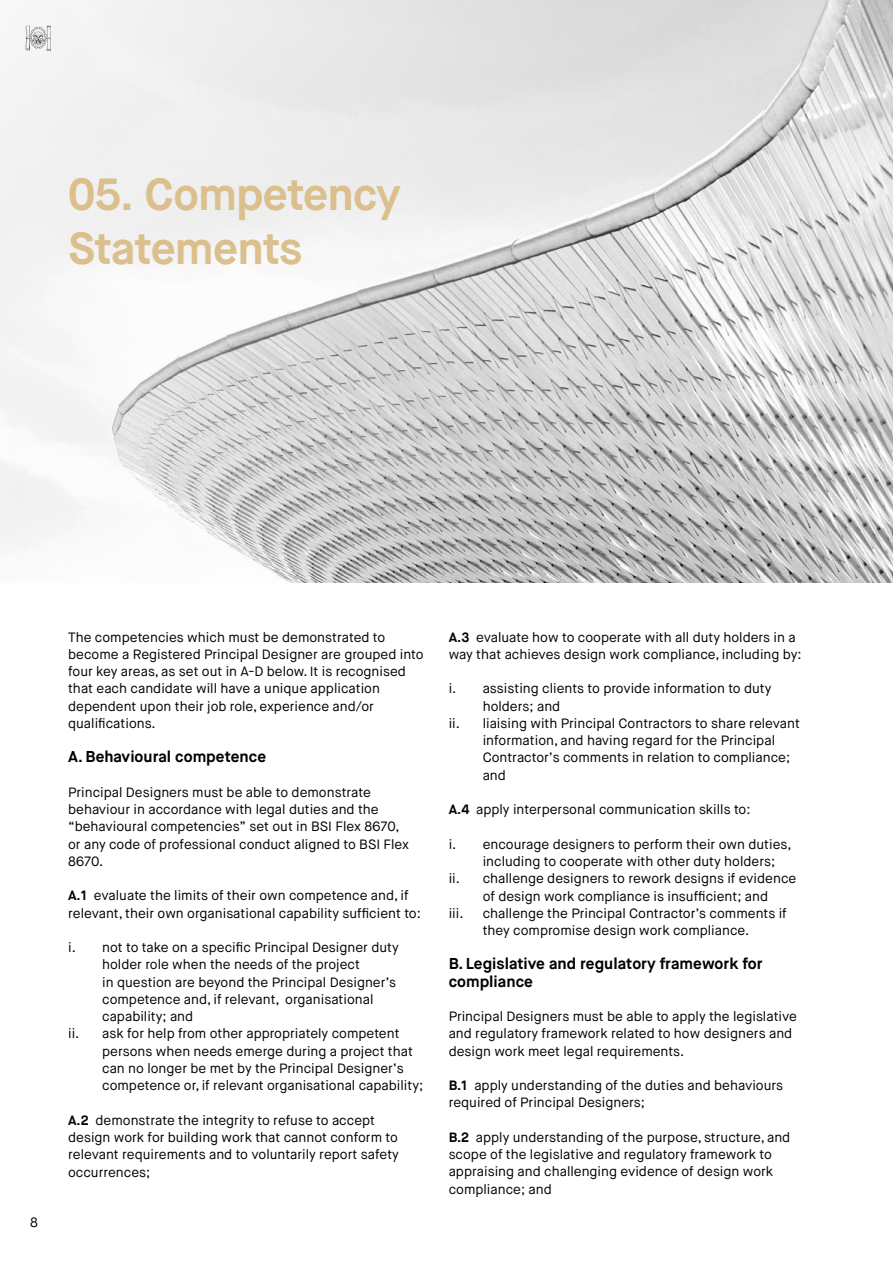
<style>
.page{position:relative;width:893px;height:1263px;background:#fff}
.page>*{position:absolute;margin:0;border:0;box-sizing:border-box;transform-origin:0 0}
.t1{font:700 45px/54px "Maison Neue";letter-spacing:-.02em;color:#dbc08e}
.t2{font:700 15.75px/17.2px "Maison Neue";color:#000}
.t3{font:13.5px/17.2px "Maison Neue";color:#000}
.s1{font-weight:700}
</style>
<div class="page">
<img style="left:860px;top:0;width:33px;height:583px">
<svg style="left:0;top:0;width:860px;height:583px"></svg>
<svg style="left:26px;top:26px;width:25px;height:25px"></svg>
<h1 class="t1" style="left:68px;top:168px;width:334px">05. Competency<br>Statements</h1>
<p class="t3" style="left:30px;top:1213px;width:9px">8</p>
<p class="t3" style="left:68px;top:628px;width:357px">The competencies which must be demonstrated to become a Registered Principal Designer are grouped into four key areas, as set out in A-D below. It is recognised that each candidate will have a unique application dependent upon their job role, experience and/or qualifications.</p>
<p class="t2" style="left:68px;top:748px;width:200px">A. Behavioural competence</p>
<p class="t3" style="left:68px;top:784px;width:342px">Principal Designers must be able to demonstrate behaviour in accordance with legal duties and the “behavioural competencies” set out in BSI Flex 8670, or any code of professional conduct aligned to BSI Flex 8670.</p>
<p class="t3" style="left:68px;top:887px;width:354px"><span class="s1">A.1</span> evaluate the limits of their own competence and, if relevant, their own organisational capability sufficient to:</p>
<p class="t3" style="left:68px;top:939px;width:332px">i. not to take on a specific Principal Designer duty</p>
<p class="t3" style="left:102px;top:956px;width:259px">holder role when the needs of the project</p>
<p class="t3" style="left:102px;top:973px;width:296px">in question are beyond the Principal Designer’s</p>
<p class="t3" style="left:102px;top:991px;width:273px">competence and, if relevant, organisational</p>
<p class="t3" style="left:102px;top:1008px;width:93px">capability; and</p>
<p class="t3" style="left:68px;top:1025px;width:333px">ii. ask for help from other appropriately competent</p>
<p class="t3" style="left:102px;top:1042px;width:312px">persons when needs emerge during a project that</p>
<p class="t3" style="left:102px;top:1060px;width:303px">can no longer be met by the Principal Designer’s</p>
<p class="t3" style="left:102px;top:1077px;width:323px">competence or, if relevant organisational capability;</p>
<p class="t3" style="left:68px;top:1111px;width:332px"><span class="s1">A.2</span> demonstrate the integrity to refuse to accept design work for building work that cannot conform to relevant requirements and to voluntarily report safety occurrences;</p>
<p class="t3" style="left:449px;top:628px;width:354px"><span class="s1">A.3</span> evaluate how to cooperate with all duty holders in a way that achieves design work compliance, including by:</p>
<p class="t3" style="left:449px;top:680px;width:324px">i. assisting clients to provide information to duty</p>
<p class="t3" style="left:483px;top:697px;width:79px">holders; and</p>
<p class="t3" style="left:449px;top:715px;width:353px">ii. liaising with Principal Contractors to share relevant</p>
<p class="t3" style="left:483px;top:732px;width:294px">information, and having regard for the Principal</p>
<p class="t3" style="left:483px;top:749px;width:309px">Contractor’s comments in relation to compliance;</p>
<p class="t3" style="left:483px;top:766px;width:25px">and</p>
<p class="t3" style="left:449px;top:801px;width:303px"><span class="s1">A.4</span> apply interpersonal communication skills to:</p>
<p class="t3" style="left:449px;top:835px;width:344px">i. encourage designers to perform their own duties,</p>
<p class="t3" style="left:483px;top:853px;width:294px">including to cooperate with other duty holders;</p>
<p class="t3" style="left:449px;top:870px;width:349px">ii. challenge designers to rework designs if evidence</p>
<p class="t3" style="left:483px;top:887px;width:287px">of design work compliance is insufficient; and</p>
<p class="t3" style="left:449px;top:904px;width:16px">iii.</p>
<p class="t3" style="left:483px;top:904px;width:306px">challenge the Principal Contractor’s comments if they compromise design work compliance.</p>
<p class="t2" style="left:449px;top:955px;width:315px">B. Legislative and regulatory framework for compliance</p>
<p class="t3" style="left:449px;top:1008px;width:350px">Principal Designers must be able to apply the legislative and regulatory framework related to how designers and design work meet legal requirements.</p>
<p class="t3" style="left:449px;top:1077px;width:336px"><span class="s1">B.1</span> apply understanding of the duties and behaviours required of Principal Designers;</p>
<p class="t3" style="left:449px;top:1129px;width:343px"><span class="s1">B.2</span> apply understanding of the purpose, structure, and scope of the legislative and regulatory framework to appraising and challenging evidence of design work compliance; and</p>
</div>
